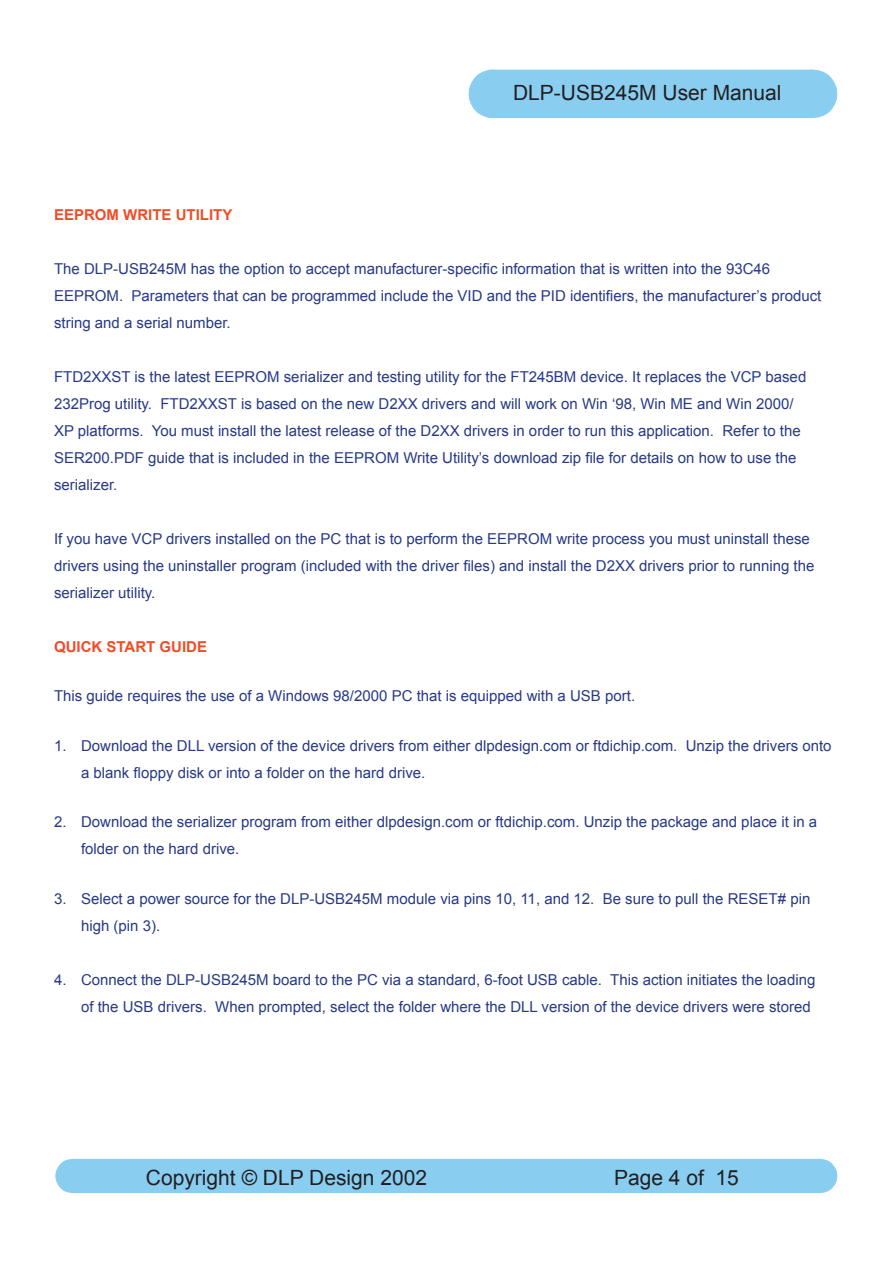
<style>
.page{position:relative;width:893px;height:1263px;background:#fff}
.page>*{position:absolute;margin:0;border:0;box-sizing:border-box;transform-origin:0 0}
.t1{font:21px "Arial";color:#231f20}
.Body_Text{font:15px/27px "Arial";color:#273987}
.heading_2{font:700 15px "Arial";color:#f04c27}
</style>
<div class="page">
<svg style="left:55px;top:1159px;width:18px;height:34px"></svg>
<svg style="left:820px;top:1159px;width:17px;height:34px"></svg>
<div style="left:73px;top:1159px;width:747px;height:33px;background:#89cef1"></div>
<div style="left:73px;top:1159px;width:747px;height:34px;border:1px solid #89cef1"></div>
<svg style="left:469px;top:70px;width:20px;height:48px"></svg>
<svg style="left:813px;top:70px;width:24px;height:48px"></svg>
<div style="left:489px;top:70px;width:324px;height:48px;background:#89cef1"></div>
<p class="heading_2" style="left:54px;top:205px;width:180px">EEPROM WRITE UTILITY</p>
<h1 class="t1" style="left:513px;top:79px;width:270px">DLP-USB245M User Manual</h1>
<p class="Body_Text" style="left:54px;top:255px;width:769px">The DLP-USB245M has the option to accept manufacturer-specific information that is written into the 93C46<br>EEPROM. Parameters that can be programmed include the VID and the PID identifiers, the manufacturer’s product string and a serial number.</p>
<p class="Body_Text" style="left:54px;top:363px;width:754px">FTD2XXST is the latest EEPROM serializer and testing utility for the FT245BM device. It replaces the VCP based 232Prog utility. FTD2XXST is based on the new D2XX drivers and will work on Win ‘98, Win ME and Win 2000/ XP platforms. You must install the latest release of the D2XX drivers in order to run this application. Refer to the SER200.PDF guide that is included in the EEPROM Write Utility’s download zip file for details on how to use the serializer.</p>
<p class="Body_Text" style="left:54px;top:525px;width:762px">If you have VCP drivers installed on the PC that is to perform the EEPROM write process you must uninstall these drivers using the uninstaller program (included with the driver files) and install the D2XX drivers prior to running the serializer utility.</p>
<p class="heading_2" style="left:54px;top:637px;width:155px">QUICK START GUIDE</p>
<p class="Body_Text" style="left:54px;top:683px;width:583px">This guide requires the use of a Windows 98/2000 PC that is equipped with a USB port.</p>
<p class="Body_Text" style="left:81px;top:732px;width:752px;text-indent:-27px">1. Download the DLL version of the device drivers from either dlpdesign.com or ftdichip.com. Unzip the drivers onto a blank floppy disk or into a folder on the hard drive.</p>
<p class="Body_Text" style="left:81px;top:809px;width:738px;text-indent:-27px">2. Download the serializer program from either dlpdesign.com or ftdichip.com. Unzip the package and place it in a folder on the hard drive.</p>
<p class="Body_Text" style="left:81px;top:885px;width:731px;text-indent:-27px">3. Select a power source for the DLP-USB245M module via pins 10, 11, and 12. Be sure to pull the RESET# pin high (pin 3).</p>
<p class="Body_Text" style="left:81px;top:966px;width:736px;text-indent:-27px">4. Connect the DLP-USB245M board to the PC via a standard, 6-foot USB cable. This action initiates the loading of the USB drivers. When prompted, select the folder where the DLL version of the device drivers were stored</p>
<h1 class="t1" style="left:146px;top:1163px;width:283px">Copyright © DLP Design 2002</h1>
<h1 class="t1" style="left:614px;top:1163px;width:126px">Page 4 of 15</h1>
</div>
